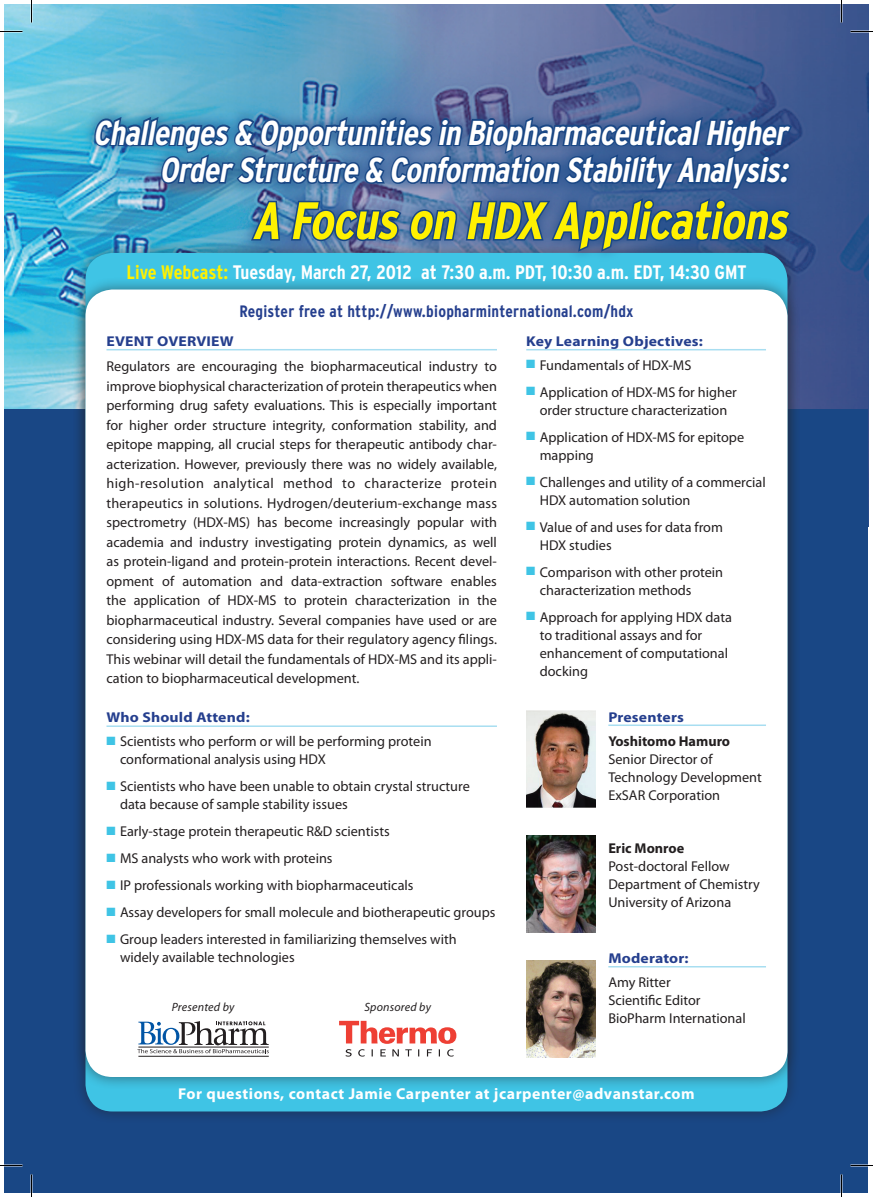
<style>
.page{position:relative;width:873px;height:1197px;background:#fff}
.page>*{position:absolute;margin:0;border:0;box-sizing:border-box;transform-origin:0 0}
.t1{font:italic 700 condensed 52.5px "Interstate";color:#fff101}
.t2{font:italic 700 condensed 34.5px/37.5px "Interstate";color:#fff;text-align:right}
.t3{font:700 condensed 19.5px "Interstate";color:#fff}
.t4{font:700 condensed 16.5px "Interstate";letter-spacing:.015em;color:#253f8e}
.t5{font:700 15.75px "Myriad Pro";letter-spacing:.035em;color:#fff}
.t6{font:14.25px/18px "Myriad Pro";color:#231f20}
.t7{font:700 14.25px "Myriad Pro";letter-spacing:.01em;color:#253f8e;scale:1.1 1}
.t8{font:700 14.25px "Myriad Pro";color:#231f20}
.t9{font:italic 12px "Myriad Pro";letter-spacing:.015em;color:#231f20}
.s1{color:#fff101}
.s2{color:#3fc4e5}
</style>
<div class="page">
<img style="left:5px;top:4px;width:863px;height:405px">
<div style="left:4px;top:409px;width:864px;height:783px;background:#194785"></div>
<div style="left:86px;top:253px;width:702px;height:859px;background:#3fc4e5;border-radius:27px"></div>
<div style="left:73px;top:277px;width:727px;height:813px;background:#231f20;opacity:.5"></div>
<div style="left:86px;top:290px;width:702px;height:787px;background:#fff;border-radius:27px"></div>
<div style="left:82px;top:105px;width:722px;height:158px;background:#194785;opacity:.75"></div>
<img style="left:92px;top:114px;width:702px;height:140px">
<hr style="left:106px;top:349px;width:391px;height:1px;background:#a8def1">
<hr style="left:106px;top:725px;width:391px;height:2px;background:#a8def1">
<hr style="left:526px;top:349px;width:240px;height:1px;background:#a8def1">
<hr style="left:608px;top:725px;width:158px;height:1px;background:#a8def1">
<hr style="left:608px;top:966px;width:158px;height:2px;background:#a8def1">
<img style="left:526px;top:836px;width:69px;height:97px">
<img style="left:526px;top:711px;width:69px;height:97px">
<img style="left:526px;top:961px;width:69px;height:97px">
<svg style="left:137px;top:1021px;width:132px;height:32px"></svg>
<hr style="left:138px;top:1047px;width:131px;height:1px;background:#231f20">
<hr style="left:138px;top:1056px;width:131px;height:1px;background:#231f20">
<svg style="left:339px;top:1021px;width:117px;height:36px"></svg>
<svg style="left:0;top:31px;width:22px;height:1px"></svg>
<svg style="left:850px;top:31px;width:23px;height:1px"></svg>
<svg style="left:0;top:1165px;width:22px;height:1px"></svg>
<svg style="left:850px;top:1165px;width:23px;height:1px"></svg>
<svg style="left:31px;top:0;width:1px;height:22px"></svg>
<svg style="left:31px;top:1174px;width:1px;height:23px"></svg>
<svg style="left:841px;top:0;width:1px;height:22px"></svg>
<svg style="left:841px;top:1174px;width:1px;height:23px"></svg>
<h2 class="t2" style="left:93px;top:113px;width:703px">Challenges&amp; Opportunitiesin BiopharmaceuticalHigher<br>OrderStructure &amp; Conformation Stability Analysis:</h2>
<h1 class="t1" style="left:252px;top:191px;width:547px">A Focuson HDX Applications</h1>
<h3 class="t3" style="left:126px;top:262px;width:622px"><span class="s1">Live Webcast:</span> Tuesday, March 27, 2012 at 7:30 a.m. PDT, 10:30 a.m. EDT, 14:30 GMT</h3>
<p class="t4" style="left:239px;top:302px;width:396px">Register free at http://www.biopharminternational.com/hdx</p>
<p class="t7" style="left:106px;top:332px;width:117px">EVENT OVERVIEW</p>
<p class="t6" style="left:106px;top:357px;width:392px;line-height:19.5px;text-align:justify">Regulators are encouraging the biopharmaceutical industry to improve biophysical characterization of protein therapeutics when performing drug safety evaluations. This is especially important for higher order structure integrity, conformation stability, and epitope mapping, all crucial steps for therapeutic antibody char&shy;acterization. However, previously there was no widely available, high-resolution analytical method to characterize protein therapeutics in solutions. Hydrogen/deuterium-exchange mass spectrometry (HDX-MS) has become increasingly popular with academia and industry investigating protein dynamics, as well as protein-ligand and protein-protein interactions. Recent devel&shy;opment of automation and data-extraction software enables the application of HDX-MS to protein characterization in the biopharmaceutical industry. Several companies have used or are considering using HDX-MS data for their regulatory agency filings.<br>This webinar will detail the fundamentals of HDX-MS and its appli&shy;cation to biopharmaceutical development.</p>
<p class="t7" style="left:106px;top:708px;width:132px">Who Should Attend:</p>
<p class="t6" style="left:120px;top:732px;width:313px;text-indent:-14px"><span class="s2">■</span> Scientists who perform or will be performing protein conformational analysis using HDX</p>
<p class="t6" style="left:120px;top:777px;width:351px;text-indent:-14px"><span class="s2">■</span> Scientists who have been unable to obtain crystal structure data because of sample stability issues</p>
<p class="t6" style="left:106px;top:822px;width:285px"><span class="s2">■</span> Early-stage protein therapeutic R&amp;D scientists</p>
<p class="t6" style="left:106px;top:849px;width:228px"><span class="s2">■</span> MS analysts who work with proteins</p>
<p class="t6" style="left:106px;top:876px;width:309px"><span class="s2">■</span> IP professionals working with biopharmaceuticals</p>
<p class="t6" style="left:106px;top:903px;width:390px"><span class="s2">■</span> Assay developers for small molecule and biotherapeutic groups</p>
<p class="t6" style="left:120px;top:930px;width:338px;text-indent:-14px"><span class="s2">■</span> Group leaders interested in familiarizing themselves with widely available technologies</p>
<p class="t7" style="left:526px;top:332px;width:162px">Key Learning Objectives:</p>
<p class="t6" style="left:526px;top:356px;width:167px"><span class="s2">■</span> Fundamentals of HDX-MS</p>
<p class="t6" style="left:526px;top:383px;width:212px;text-align:center"><span class="s2">■</span> Application of HDX-MS for higher order structure characterization</p>
<p class="t6" style="left:540px;top:428px;width:206px;text-indent:-14px"><span class="s2">■</span> Application of HDX-MS for epitope mapping</p>
<p class="t6" style="left:540px;top:473px;width:227px;text-indent:-14px"><span class="s2">■</span> Challenges and utility of a commercial<br>HDX automation solution</p>
<p class="t6" style="left:540px;top:518px;width:185px;text-indent:-14px"><span class="s2">■</span> Value of and uses for data from<br>HDX studies</p>
<p class="t6" style="left:540px;top:563px;width:185px;text-indent:-14px"><span class="s2">■</span> Comparison with other protein characterization methods</p>
<p class="t6" style="left:540px;top:608px;width:194px;text-indent:-14px"><span class="s2">■</span> Approach for applying HDX data to traditional assays and for enhancement of computational docking</p>
<p class="t7" style="left:608px;top:707px;width:70px">Presenters</p>
<p class="t8" style="left:608px;top:731px;width:123px">Yoshitomo Hamuro</p>
<p class="t6" style="left:608px;top:750px;width:155px">Senior Director of<br>Technology Development<br>ExSAR Corporation</p>
<p class="t8" style="left:608px;top:839px;width:77px">Eric Monroe</p>
<p class="t6" style="left:608px;top:857px;width:153px">Post-doctoral Fellow<br>Department of Chemistry<br>University of Arizona</p>
<p class="t7" style="left:608px;top:949px;width:75px">Moderator:</p>
<p class="t6" style="left:608px;top:973px;width:139px">Amy Ritter<br>Scientific Editor<br>BioPharm International</p>
<p class="t9" style="left:172px;top:1000px;width:64px">Presented by</p>
<p class="t9" style="left:365px;top:1000px;width:68px">Sponsored by</p>
<p class="t5" style="left:178px;top:1084px;width:518px">For questions, contact Jamie Carpenter at jcarpenter@advanstar.com</p>
</div>
